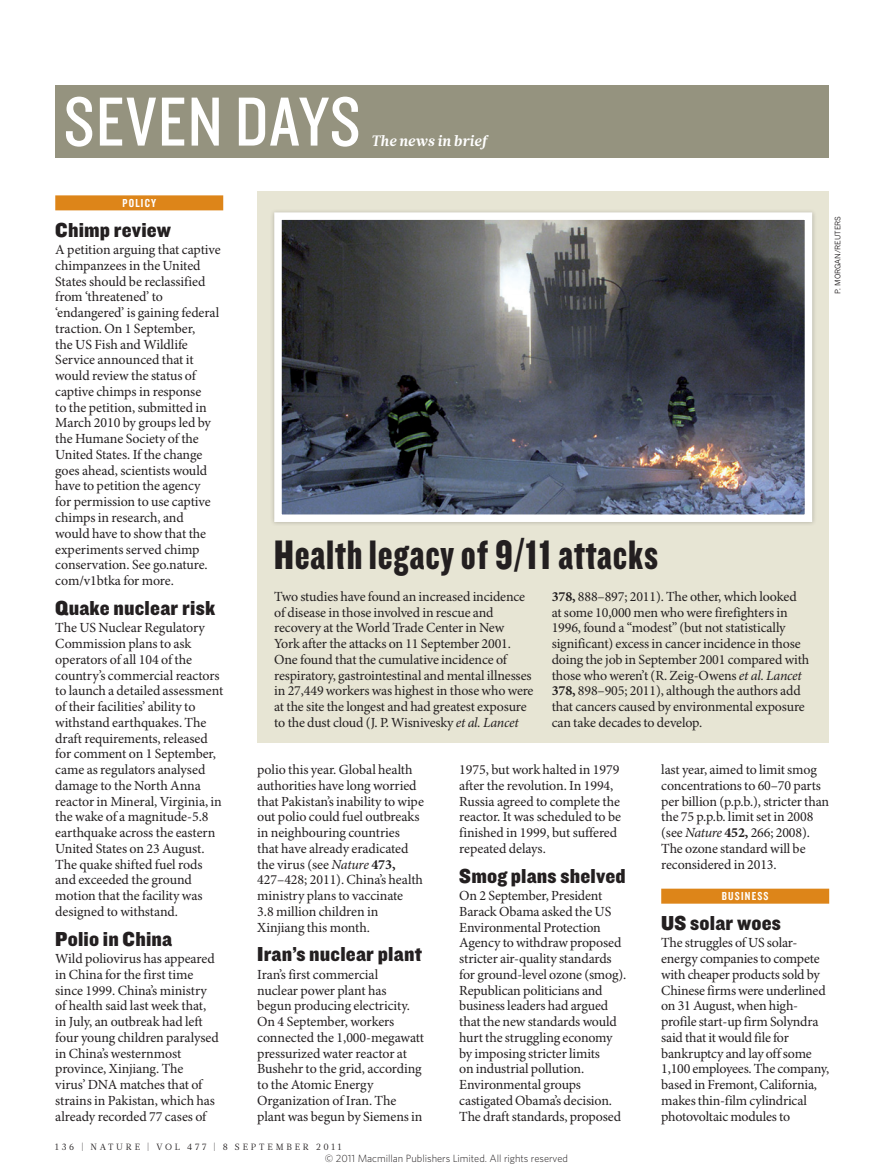
<style>
.page{position:relative;width:893px;height:1174px;background:#fff}
.page>*{position:absolute;margin:0;border:0;box-sizing:border-box;transform-origin:0 0}
.SECTION_HEADING_BOXE{font:72px "Knockout 29 Junior Ltweight";letter-spacing:.02em;color:#fff}
.BRIEFS_BOX_HEAD{font:42.75px "Knockout 69 Full Liteweight";letter-spacing:.02em;color:#231f20}
.BRIEFS_HEAD_14{font:21px "Knockout 71 Full Middlewt";letter-spacing:.01em;color:#231f20}
.t1{font:italic 700 15px "Glosa Math";letter-spacing:.01em;color:#fff}
.BODY_TEXT_R_L_1ST_PA{font:13.95px/15.8px "Minion Pro";letter-spacing:-.01em;color:#231f20}
.BRIEFS_SUBJECT_STRAP{font:12px "Knockout 49 Liteweight";letter-spacing:.1em;color:#fff}
.t2{font:300 10.5px "Whitney";color:#231f20}
.t3{font:9px "Glosa Math";letter-spacing:.31em;color:#231f20}
.PIC_CREDIT{font:7.5px "News Gothic MTOT";color:#231f20}
.s1{font-style:italic}
.s2{font-weight:700}
</style>
<div class="page">
<div style="left:257px;top:191px;width:572px;height:551px;background:#e7e5d4"></div>
<div style="left:269px;top:208px;width:547px;height:318px;background:#dad8c8"></div>
<img style="left:283px;top:221px;width:520px;height:292px">
<div style="left:274px;top:212px;width:538px;height:310px;border:8px solid #fff"></div>
<div style="left:55px;top:195px;width:168px;height:15px;background:#dd8519"></div>
<div style="left:661px;top:888px;width:168px;height:15px;background:#dd8519"></div>
<div style="left:55px;top:85px;width:774px;height:72px;background:#95937f"></div>
<p class="SECTION_HEADING_BOXE" style="left:64px;top:75px;width:298px">SEVEN DAYS</p>
<p class="t1" style="left:371px;top:130px;width:117px">The news in brief</p>
<p class="BRIEFS_SUBJECT_STRAP" style="left:123px;top:195px;width:35px">POLICY</p>
<p class="BRIEFS_HEAD_14" style="left:55px;top:215px;width:117px">Chimp review</p>
<p class="BODY_TEXT_R_L_1ST_PA" style="left:55px;top:242px;width:167px">A petition arguing that captive chimpanzees in the United<br>States should be reclassified from ‘threatened’ to ‘endangered’ is gaining federal traction. On 1 September,<br>the US Fish and Wildlife<br>Service announced that it would review the status of captive chimps in response<br>to the petition, submitted in<br>March 2010 by groups led by the Humane Society of the<br>United States. If the change goes ahead, scientists would have to petition the agency<br>for permission to use captive chimps in research, and would have to show that the experiments served chimp conservation. See go.nature. com/v1btka for more.</p>
<p class="BRIEFS_BOX_HEAD" style="left:274px;top:528px;width:385px">Health legacy of 9/11 attacks</p>
<p class="PIC_CREDIT" style="left:833px;top:293px;width:79px;rotate:-90deg">P. MORGAN/REUTERS</p>
<p class="BRIEFS_HEAD_14" style="left:55px;top:593px;width:162px">Quake nuclear risk</p>
<p class="BODY_TEXT_R_L_1ST_PA" style="left:55px;top:620px;width:169px">The US Nuclear Regulatory<br>Commission plans to ask operators of all 104 of the country’s commercial reactors to launch a detailed assessment of their facilities’ ability to withstand earthquakes. The draft requirements, released for comment on 1 September, came as regulators analysed damage to the North Anna reactor in Mineral, Virginia, in the wake of a magnitude-5.8 earthquake across the eastern<br>United States on 23 August.<br>The quake shifted fuel rods and exceeded the ground motion that the facility was designed to withstand.</p>
<p class="BRIEFS_HEAD_14" style="left:55px;top:924px;width:118px">Polio in China</p>
<p class="BODY_TEXT_R_L_1ST_PA" style="left:55px;top:951px;width:165px">Wild poliovirus has appeared in China for the first time since 1999. China’s ministry of health said last week that, in July, an outbreak had left four young children paralysed in China’s westernmost province, Xinjiang. The<br>virus’ DNA matches that of strains in Pakistan, which has already recorded 77 cases of</p>
<p class="BODY_TEXT_R_L_1ST_PA" style="left:274px;top:589px;width:261px">Two studies have found an increased incidence of disease in those involved in rescue and recovery at the World Trade Center in New York after the attacks on 11 September 2001.<br>One found that the cumulative incidence of respiratory, gastrointestinal and mental illnesses in 27,449 workers was highest in those who were at the site the longest and had greatest exposure to the dust cloud (J. P. Wisnivesky <span class="s1">et al. Lancet</span></p>
<p class="BODY_TEXT_R_L_1ST_PA" style="left:552px;top:589px;width:259px"><span class="s2">378,</span> 888–897; 2011). The other, which looked at some 10,000 men who were firefighters in 1996, found a “modest” (but not statistically significant) excess in cancer incidence in those doing the job in September 2001 compared with those who weren’t (R. Zeig-Owens <span class="s1">et al. Lancet </span><span class="s2">378,</span> 898–905; 2011), although the authors add that cancers caused by environmental exposure can take decades to develop.</p>
<p class="BODY_TEXT_R_L_1ST_PA" style="left:257px;top:762px;width:168px">polio this year. Global health authorities have long worried that Pakistan’s inability to wipe out polio could fuel outbreaks in neighbouring countries that have already eradicated the virus (see <span class="s1">Nature</span> <span class="s2">473,<br></span>427–428; 2011). China’s health ministry plans to vaccinate<br>3.8 million children in<br>Xinjiang this month.</p>
<p class="BODY_TEXT_R_L_1ST_PA" style="left:459px;top:762px;width:163px">1975, but work halted in 1979 after the revolution. In 1994,<br>Russia agreed to complete the reactor. It was scheduled to be finished in 1999, but suffered repeated delays.</p>
<p class="BODY_TEXT_R_L_1ST_PA" style="left:661px;top:762px;width:169px">last year, aimed to limit smog concentrations to 60–70 parts per billion (p.p.b.), stricter than the 75 p.p.b. limit set in 2008 (see <span class="s1">Nature</span> <span class="s2">452,</span> 266; 2008).<br>The ozone standard will be reconsidered in 2013.</p>
<p class="BRIEFS_HEAD_14" style="left:459px;top:861px;width:168px">Smog plans shelved</p>
<p class="BODY_TEXT_R_L_1ST_PA" style="left:459px;top:888px;width:169px">On 2 September, President<br>Barack Obama asked the US<br>Environmental Protection<br>Agency to withdraw proposed stricter air-quality standards for ground-level ozone (smog).<br>Republican politicians and business leaders had argued that the new standards would hurt the struggling economy by imposing stricter limits<br>on industrial pollution.<br>Environmental groups castigated Obama’s decision.<br>The draft standards, proposed</p>
<p class="BRIEFS_SUBJECT_STRAP" style="left:722px;top:888px;width:48px">BUSINESS</p>
<p class="BRIEFS_HEAD_14" style="left:661px;top:908px;width:121px">US solar woes</p>
<p class="BODY_TEXT_R_L_1ST_PA" style="left:661px;top:935px;width:169px">The struggles of US solar&shy;energy companies to compete with cheaper products sold by<br>Chinese firms were underlined on 31 August, when high&shy;profile start-up firm Solyndra said that it would file for bankruptcy and lay off some<br>1,100 employees. The company, based in Fremont, California, makes thin-film cylindrical photovoltaic modules to</p>
<p class="BRIEFS_HEAD_14" style="left:257px;top:940px;width:166px">Iran’s nuclear plant</p>
<p class="BODY_TEXT_R_L_1ST_PA" style="left:257px;top:967px;width:168px">Iran’s first commercial<br>nuclear power plant has begun producing electricity.<br>On 4 September, workers connected the 1,000-megawatt pressurized water reactor at<br>Bushehr to the grid, according to the Atomic Energy<br>Organization of Iran. The plant was begun by Siemens in</p>
<p class="t3" style="left:55px;top:1141px;width:288px">136 | NATURE | VOL 477 | 8 SEPTEMBER 2011</p>
<p class="t2" style="left:325px;top:1151px;width:245px">© 2011 Macmillan Publishers Limited. All rights reserved</p>
</div>
